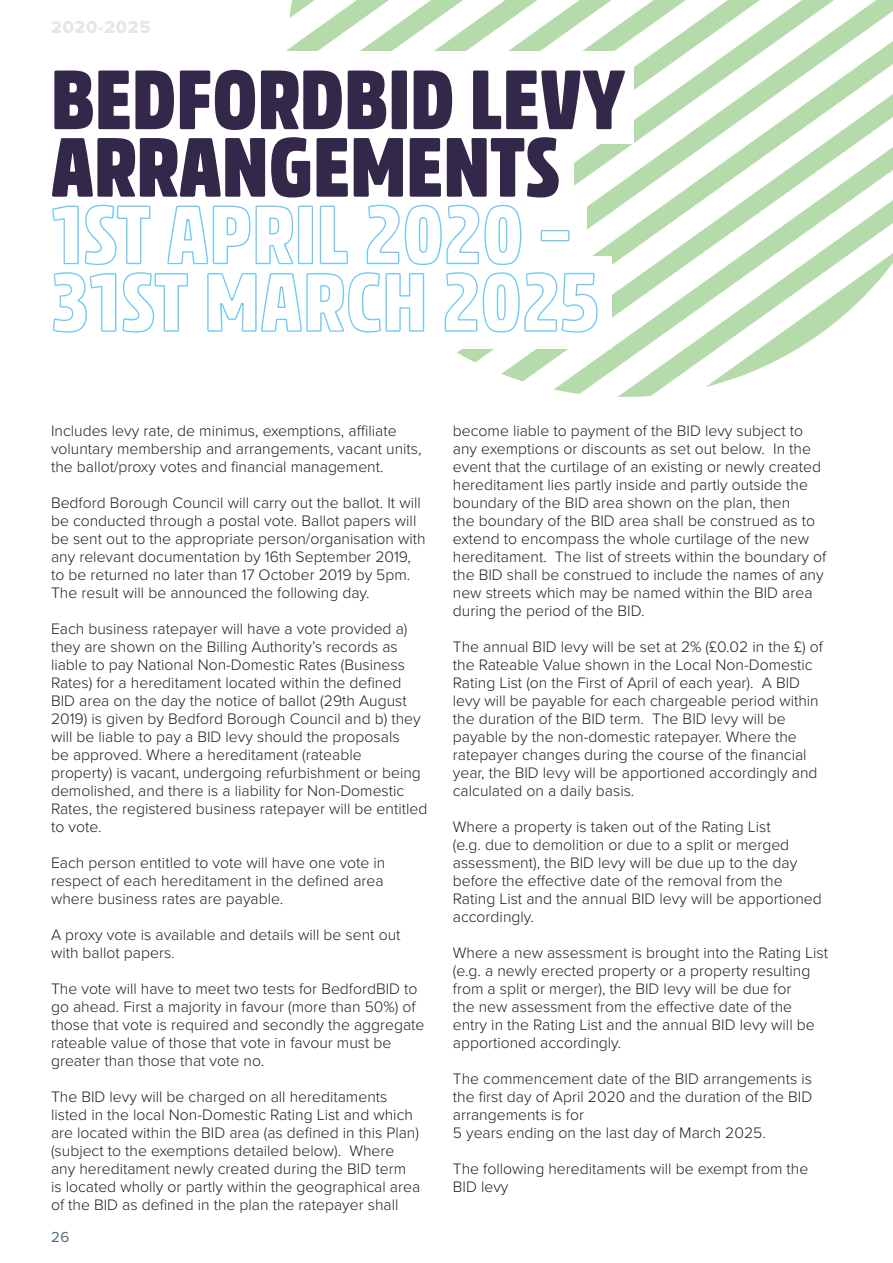
<style>
.page{position:relative;width:893px;height:1263px;background:#fff}
.page>*{position:absolute;margin:0;border:0;box-sizing:border-box;transform-origin:0 0}
.t1{font:900 83.7px/67.5px "Rockeby Cd";color:#33274a}
.t2{font:83.7px/67.5px "Rockeby Cd Ot";color:#6fc9f1}
.t3{font:18px "Proxima Nova Extrabld";letter-spacing:.04em;color:#e5e7eb}
.t4{font:300 15.75px/18px "Proxima Nova";color:#241f1f}
.t5{font:15px "Proxima Nova";color:#506b76}
</style>
<div class="page">
<svg style="left:554px;top:291px;width:63px;height:103px"></svg>
<svg style="left:617px;top:280px;width:89px;height:117px"></svg>
<svg style="left:592px;top:0;width:301px;height:280px"></svg>
<svg style="left:706px;top:243px;width:187px;height:144px"></svg>
<svg style="left:587px;top:0;width:304px;height:245px"></svg>
<svg style="left:313px;top:0;width:550px;height:207px"></svg>
<div style="left:223px;top:51px;width:411px;height:92px;background:#fff"></div>
<div style="left:223px;top:117px;width:351px;height:92px;background:#fff"></div>
<div style="left:223px;top:186px;width:364px;height:92px;background:#fff"></div>
<div style="left:223px;top:257px;width:388px;height:92px;background:#fff"></div>
<p class="t3" style="left:51px;top:17px;width:101px">2020-2025</p>
<h1 class="t1" style="left:51px;top:76px;width:576px">BEDFORDBID LEVY<br>ARRANGEMENTS</h1>
<h1 class="t2" style="left:51px;top:211px;width:550px">1ST APRIL 2020 –<br>31ST MARCH 2025</h1>
<p class="t4" style="left:51px;top:422px;width:372px">Includes levy rate, de minimus, exemptions, affiliate voluntary membership and arrangements, vacant units, the ballot/proxy votes and financial management.</p>
<p class="t4" style="left:51px;top:494px;width:376px">Bedford Borough Council will carry out the ballot. It will be conducted through a postal vote. Ballot papers will be sent out to the appropriate person/organisation with any relevant documentation by 16th September 2019, to be returned no later than 17 October 2019 by 5pm.<br>The result will be announced the following day.</p>
<p class="t4" style="left:51px;top:620px;width:378px">Each business ratepayer will have a vote provided a) they are shown on the Billing Authority’s records as liable to pay National Non-Domestic Rates (Business Rates) for a hereditament located within the defined BID area on the day the notice of ballot (29th August 2019) is given by Bedford Borough Council and b) they will be liable to pay a BID levy should the proposals<br>be approved. Where a hereditament (rateable<br>property) is vacant, undergoing refurbishment or being demolished, and there is a liability for Non-Domestic Rates, the registered business ratepayer will be entitled to vote.</p>
<p class="t4" style="left:51px;top:854px;width:336px;text-align:justify">Each person entitled to vote will have one vote in respect of each hereditament in the defined area where business rates are payable.</p>
<p class="t4" style="left:51px;top:926px;width:351px">A proxy vote is available and details will be sent out with ballot papers.</p>
<p class="t4" style="left:51px;top:980px;width:375px">The vote will have to meet two tests for BedfordBID to go ahead. First a majority in favour (more than 50%) of those that vote is required and secondly the aggregate rateable value of those that vote in favour must be greater than those that vote no.</p>
<p class="t4" style="left:51px;top:1088px;width:371px">The BID levy will be charged on all hereditaments listed in the local Non-Domestic Rating List and which are located within the BID area (as defined in this Plan) (subject to the exemptions detailed below). Where any hereditament newly created during the BID term is located wholly or partly within the geographical area of the BID as defined in the plan the ratepayer shall</p>
<p class="t5" style="left:51px;top:1228px;width:20px">26</p>
<p class="t4" style="left:453px;top:422px;width:375px">become liable to payment of the BID levy subject to any exemptions or discounts as set out below. In the event that the curtilage of an existing or newly created hereditament lies partly inside and partly outside the boundary of the BID area shown on the plan, then<br>the boundary of the BID area shall be construed as to extend to encompass the whole curtilage of the new hereditament. The list of streets within the boundary of the BID shall be construed to include the names of any new streets which may be named within the BID area during the period of the BID.</p>
<p class="t4" style="left:453px;top:638px;width:372px">The annual BID levy will be set at 2% (£0.02 in the £) of the Rateable Value shown in the Local Non-Domestic Rating List (on the First of April of each year). A BID levy will be payable for each chargeable period within the duration of the BID term. The BID levy will be payable by the non-domestic ratepayer. Where the ratepayer changes during the course of the financial year, the BID levy will be apportioned accordingly and calculated on a daily basis.</p>
<p class="t4" style="left:453px;top:818px;width:370px">Where a property is taken out of the Rating List<br>(e.g. due to demolition or due to a split or merged assessment), the BID levy will be due up to the day before the effective date of the removal from the Rating List and the annual BID levy will be apportioned accordingly.</p>
<p class="t4" style="left:453px;top:944px;width:377px">Where a new assessment is brought into the Rating List (e.g. a newly erected property or a property resulting from a split or merger), the BID levy will be due for<br>the new assessment from the effective date of the entry in the Rating List and the annual BID levy will be apportioned accordingly.</p>
<p class="t4" style="left:453px;top:1070px;width:361px">The commencement date of the BID arrangements is the first day of April 2020 and the duration of the BID arrangements is for<br>5 years ending on the last day of March 2025.</p>
<p class="t4" style="left:453px;top:1160px;width:357px">The following hereditaments will be exempt from the<br>BID levy</p>
</div>
